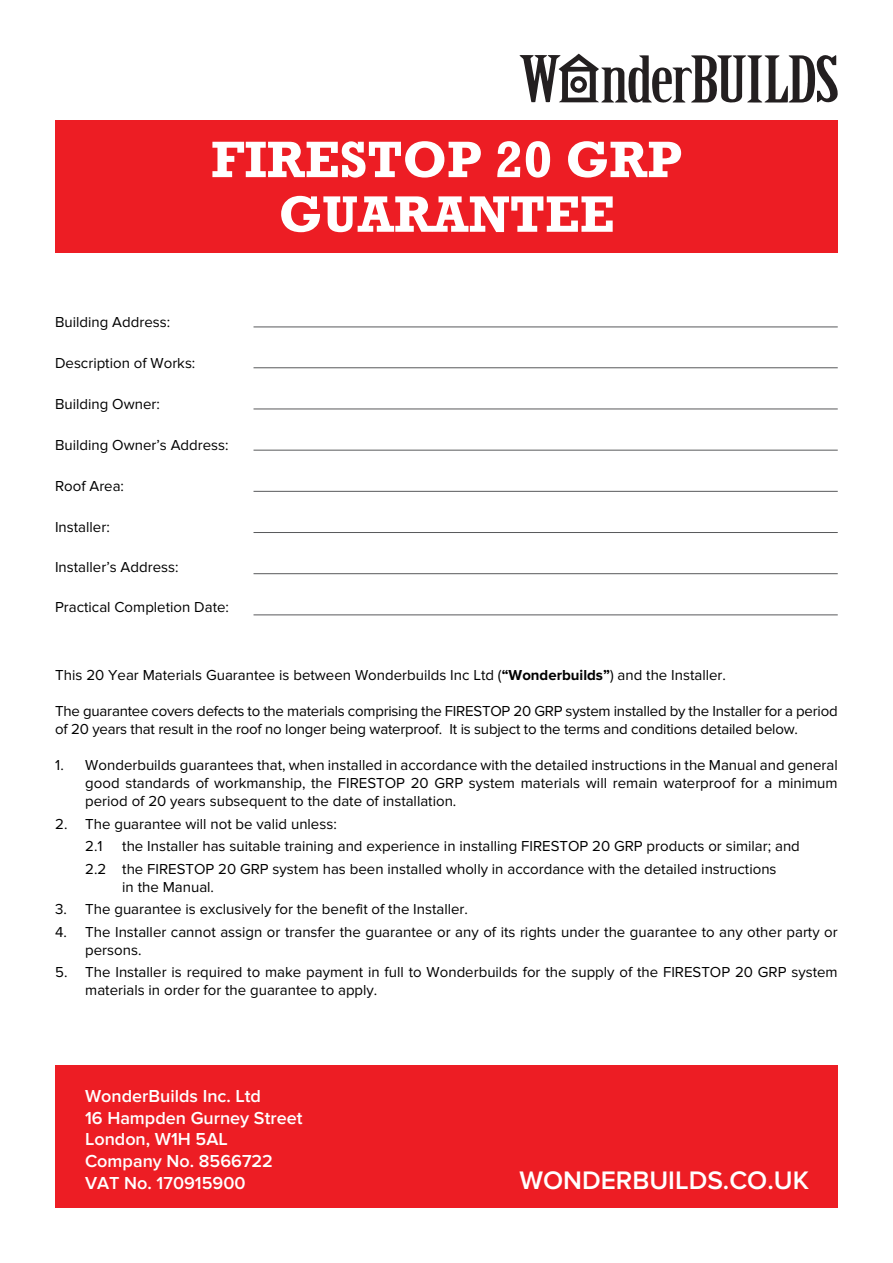
<style>
.page{position:relative;width:893px;height:1263px;background:#fff}
.page>*{position:absolute;margin:0;border:0;box-sizing:border-box;transform-origin:0 0}
.t1{font:700 52.05px/54.6px "Rockwell";color:#fff;text-align:center}
.t2{font:600 26.25px "Proxima Nova";color:#fff}
.t3{font:600 18px/21.6px "Proxima Nova";color:#fff}
.t4{font:15px/18px "Proxima Nova";color:#000}
.s1{font-weight:700}
</style>
<div class="page">
<div style="left:55px;top:1065px;width:783px;height:143px;background:#ed1d24"></div>
<div style="left:55px;top:120px;width:783px;height:132px;background:#ed1d24"></div>
<svg style="left:519px;top:54px;width:319px;height:49px"></svg>
<hr style="left:254px;top:367px;width:584px;height:1px;background:#58595b">
<hr style="left:254px;top:409px;width:584px;height:1px;background:#58595b">
<hr style="left:254px;top:327px;width:584px;height:1px;background:#58595b">
<hr style="left:254px;top:450px;width:584px;height:1px;background:#58595b">
<hr style="left:254px;top:491px;width:584px;height:1px;background:#58595b">
<hr style="left:254px;top:532px;width:584px;height:1px;background:#58595b">
<hr style="left:254px;top:573px;width:584px;height:1px;background:#58595b">
<hr style="left:254px;top:615px;width:584px;height:1px;background:#58595b">
<h1 class="t1" style="left:211px;top:132px;width:473px">FIRESTOP 20 GRP<br>GUARANTEE</h1>
<p class="t4" style="left:55px;top:313px;width:117px">Building Address:</p>
<p class="t4" style="left:55px;top:354px;width:142px">Description of Works:</p>
<p class="t4" style="left:55px;top:395px;width:106px">Building Owner:</p>
<p class="t4" style="left:55px;top:436px;width:175px">Building Owner’s Address:</p>
<p class="t4" style="left:55px;top:477px;width:71px">Roof Area:</p>
<p class="t4" style="left:55px;top:518px;width:56px">Installer:</p>
<p class="t4" style="left:55px;top:559px;width:125px">Installer’s Address:</p>
<p class="t4" style="left:55px;top:598px;width:175px">Practical Completion Date:</p>
<p class="t4" style="left:55px;top:667px;width:672px">This 20 Year Materials Guarantee is between Wonderbuilds Inc Ltd (<span class="s1">“Wonderbuilds”</span>) and the Installer.</p>
<p class="t4" style="left:55px;top:703px;width:784px">The guarantee covers defects to the materials comprising the FIRESTOP 20 GRP system installed by the Installer for a period of 20 years that result in the roof no longer being waterproof. It is subject to the terms and conditions detailed below.</p>
<p class="t4" style="left:85px;top:757px;width:754px;text-align:justify;text-indent:-30px">1. Wonderbuilds guarantees that, when installed in accordance with the detailed instructions in the Manual and general good standards of workmanship, the FIRESTOP 20 GRP system materials will remain waterproof for a minimum period of 20 years subsequent to the date of installation.</p>
<p class="t4" style="left:85px;top:813px;width:253px;line-height:22.5px;text-indent:-30px">2. The guarantee will not be valid unless:<br>2.1</p>
<p class="t4" style="left:85px;top:835px;width:716px;line-height:22.5px;text-indent:37px">the Installer has suitable training and experience in installing FIRESTOP 20 GRP products or similar; and<br>2.2 the FIRESTOP 20 GRP system has been installed wholly in accordance with the detailed instructions</p>
<p class="t4" style="left:122px;top:878px;width:93px">in the Manual.</p>
<p class="t4" style="left:55px;top:901px;width:414px">3. The guarantee is exclusively for the benefit of the Installer.</p>
<p class="t4" style="left:85px;top:923px;width:754px;text-indent:-30px">4. The Installer cannot assign or transfer the guarantee or any of its rights under the guarantee to any other party or persons.</p>
<p class="t4" style="left:85px;top:964px;width:754px;text-indent:-30px">5. The Installer is required to make payment in full to Wonderbuilds for the supply of the FIRESTOP 20 GRP system materials in order for the guarantee to apply.</p>
<p class="t3" style="left:85px;top:1086px;width:219px">WonderBuilds Inc. Ltd<br>16 Hampden Gurney Street<br>London, W1H 5AL<br>Company No. 8566722<br>VAT No. 170915900</p>
<h2 class="t2" style="left:519px;top:1166px;width:291px">WONDERBUILDS.CO.UK</h2>
</div>
